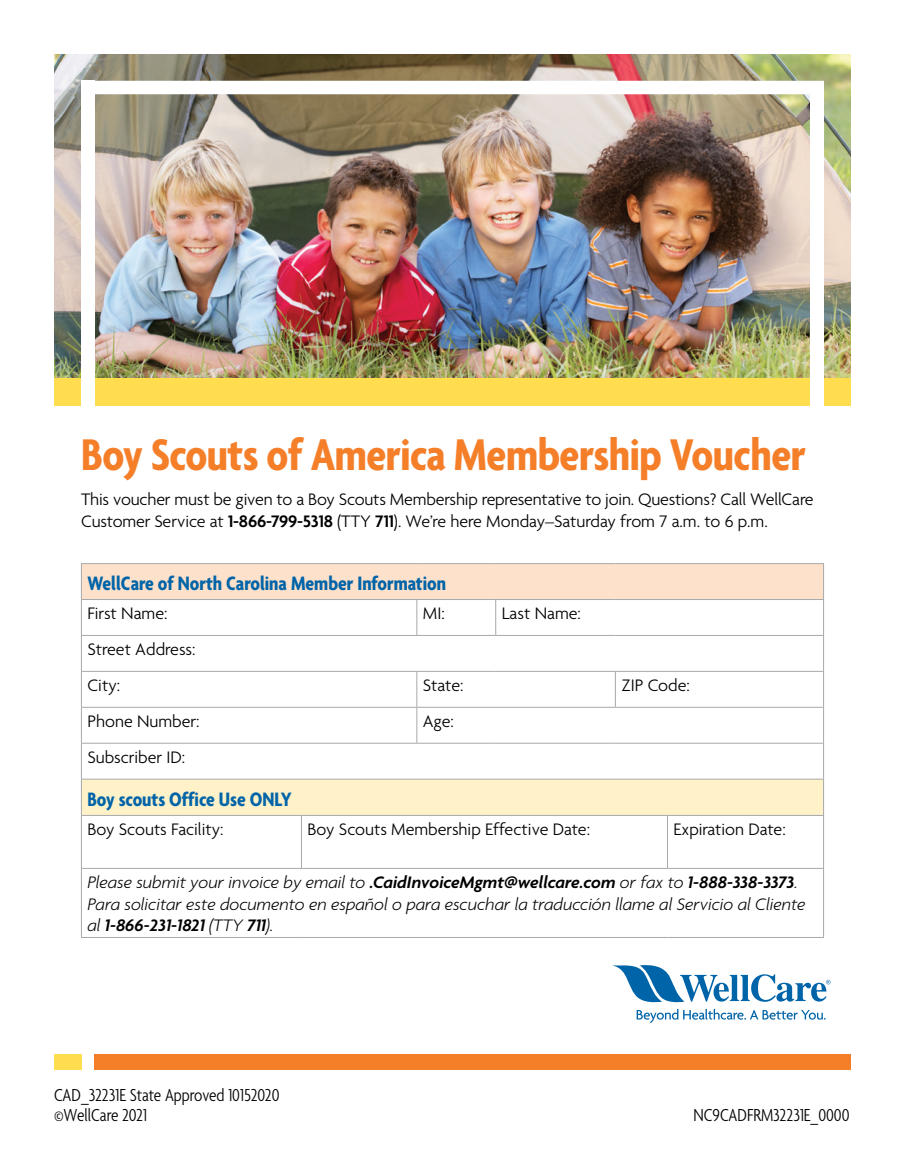
<style>
.page{position:relative;width:905px;height:1175px;background:#fff}
.page>*{position:absolute;margin:0;border:0;box-sizing:border-box;transform-origin:0 0}
.t1{font:700 condensed 48px "Agenda";letter-spacing:-.01em;color:#f57e29}
.t2{font:700 condensed 21px "Agenda";color:#0064a8}
.t3{font:300 condensed 18.75px/19.5px "Agenda";color:#000}
.t4{font:300 18px/21.6px "Agenda";letter-spacing:-.005em;color:#000}
.t5{font:italic 300 18px/21.6px "Agenda";color:#000}
.s1{font-weight:600}
</style>
<div class="page">
<svg style="left:612px;top:965px;width:218px;height:37px"></svg>
<svg style="left:636px;top:1009px;width:189px;height:14px"></svg>
<div style="left:94px;top:1054px;width:756px;height:15px;background:#f57e29"></div>
<div style="left:54px;top:1054px;width:27px;height:15px;background:#ffdd4f"></div>
<img style="left:54px;top:54px;width:796px;height:324px">
<svg style="left:94px;top:81px;width:716px;height:14px"></svg>
<div style="left:81px;top:779px;width:742px;height:36px;background:#fff2c9"></div>
<hr style="left:81px;top:815px;width:1px;height:53px;background:#a7a9ac">
<hr style="left:301px;top:815px;width:1px;height:53px;background:#a7a9ac">
<hr style="left:667px;top:815px;width:1px;height:53px;background:#a7a9ac">
<hr style="left:823px;top:815px;width:1px;height:53px;background:#a7a9ac">
<hr style="left:81px;top:868px;width:220px;height:1px;background:#a7a9ac">
<hr style="left:81px;top:868px;width:1px;height:69px;background:#a7a9ac">
<hr style="left:301px;top:868px;width:366px;height:1px;background:#a7a9ac">
<hr style="left:667px;top:868px;width:157px;height:1px;background:#a7a9ac">
<hr style="left:823px;top:868px;width:1px;height:69px;background:#a7a9ac">
<hr style="left:81px;top:937px;width:220px;height:1px;background:#a7a9ac">
<hr style="left:301px;top:937px;width:366px;height:1px;background:#a7a9ac">
<hr style="left:667px;top:937px;width:157px;height:1px;background:#a7a9ac">
<hr style="left:81px;top:779px;width:1px;height:36px;background:#a7a9ac">
<hr style="left:823px;top:779px;width:1px;height:36px;background:#a7a9ac">
<hr style="left:81px;top:815px;width:220px;height:1px;background:#a7a9ac">
<hr style="left:301px;top:815px;width:366px;height:1px;background:#a7a9ac">
<hr style="left:667px;top:815px;width:157px;height:1px;background:#a7a9ac">
<div style="left:54px;top:378px;width:796px;height:27px;background:#ffdd4f"></div>
<div style="left:81px;top:563px;width:742px;height:36px;background:#fee1ca"></div>
<hr style="left:81px;top:563px;width:336px;height:1px;background:#a7a9ac">
<hr style="left:81px;top:564px;width:1px;height:35px;background:#a7a9ac">
<hr style="left:417px;top:563px;width:78px;height:1px;background:#a7a9ac">
<hr style="left:495px;top:563px;width:120px;height:1px;background:#a7a9ac">
<hr style="left:615px;top:563px;width:209px;height:1px;background:#a7a9ac">
<hr style="left:823px;top:564px;width:1px;height:35px;background:#a7a9ac">
<hr style="left:81px;top:599px;width:336px;height:1px;background:#a7a9ac">
<hr style="left:81px;top:600px;width:1px;height:35px;background:#a7a9ac">
<hr style="left:417px;top:599px;width:78px;height:1px;background:#a7a9ac">
<hr style="left:416px;top:600px;width:1px;height:35px;background:#a7a9ac">
<hr style="left:495px;top:599px;width:120px;height:1px;background:#a7a9ac">
<hr style="left:495px;top:600px;width:1px;height:35px;background:#a7a9ac">
<hr style="left:615px;top:599px;width:209px;height:1px;background:#a7a9ac">
<hr style="left:823px;top:600px;width:1px;height:35px;background:#a7a9ac">
<hr style="left:81px;top:635px;width:336px;height:1px;background:#a7a9ac">
<hr style="left:81px;top:636px;width:1px;height:35px;background:#a7a9ac">
<hr style="left:417px;top:635px;width:78px;height:1px;background:#a7a9ac">
<hr style="left:495px;top:635px;width:120px;height:1px;background:#a7a9ac">
<hr style="left:615px;top:635px;width:209px;height:1px;background:#a7a9ac">
<hr style="left:823px;top:636px;width:1px;height:35px;background:#a7a9ac">
<hr style="left:81px;top:671px;width:336px;height:1px;background:#a7a9ac">
<hr style="left:81px;top:671px;width:1px;height:36px;background:#a7a9ac">
<hr style="left:417px;top:671px;width:78px;height:1px;background:#a7a9ac">
<hr style="left:416px;top:671px;width:1px;height:36px;background:#a7a9ac">
<hr style="left:495px;top:671px;width:120px;height:1px;background:#a7a9ac">
<hr style="left:615px;top:671px;width:209px;height:1px;background:#a7a9ac">
<hr style="left:615px;top:671px;width:1px;height:36px;background:#a7a9ac">
<hr style="left:823px;top:671px;width:1px;height:36px;background:#a7a9ac">
<hr style="left:81px;top:707px;width:336px;height:1px;background:#a7a9ac">
<hr style="left:81px;top:707px;width:1px;height:36px;background:#a7a9ac">
<hr style="left:417px;top:707px;width:78px;height:1px;background:#a7a9ac">
<hr style="left:416px;top:707px;width:1px;height:36px;background:#a7a9ac">
<hr style="left:495px;top:707px;width:120px;height:1px;background:#a7a9ac">
<hr style="left:615px;top:707px;width:209px;height:1px;background:#a7a9ac">
<hr style="left:823px;top:707px;width:1px;height:36px;background:#a7a9ac">
<hr style="left:81px;top:743px;width:336px;height:1px;background:#a7a9ac">
<hr style="left:81px;top:743px;width:1px;height:35px;background:#a7a9ac">
<hr style="left:417px;top:743px;width:78px;height:1px;background:#a7a9ac">
<hr style="left:495px;top:743px;width:120px;height:1px;background:#a7a9ac">
<hr style="left:615px;top:743px;width:209px;height:1px;background:#a7a9ac">
<hr style="left:823px;top:743px;width:1px;height:35px;background:#a7a9ac">
<hr style="left:81px;top:778px;width:336px;height:1px;background:#a7a9ac">
<hr style="left:417px;top:778px;width:78px;height:1px;background:#a7a9ac">
<hr style="left:495px;top:778px;width:120px;height:1px;background:#a7a9ac">
<hr style="left:615px;top:778px;width:209px;height:1px;background:#a7a9ac">
<div style="left:810px;top:81px;width:14px;height:325px;background:#fff"></div>
<div style="left:81px;top:81px;width:13px;height:326px;background:#fff"></div>
<h1 class="t1" style="left:81px;top:426px;width:726px">Boy Scouts of America Membership Voucher</h1>
<p class="t4" style="left:81px;top:488px;width:734px">This voucher must be given to a Boy Scouts Membership representative to join. Questions? Call WellCare<br>Customer Service at <span class="s1">1-866-799-5318</span> (TTY <span class="s1">711</span>). We’re here Monday–Saturday from 7 a.m. to 6 p.m.</p>
<p class="t2" style="left:87px;top:570px;width:360px">WellCare of North Carolina Member Information</p>
<p class="t4" style="left:87px;top:602px;width:81px">First Name:</p>
<p class="t4" style="left:423px;top:602px;width:23px">MI:</p>
<p class="t4" style="left:501px;top:602px;width:81px">Last Name:</p>
<p class="t4" style="left:87px;top:631px;width:109px;line-height:35.8px">Street Address:<br>City:</p>
<p class="t4" style="left:423px;top:674px;width:42px">State:</p>
<p class="t4" style="left:621px;top:674px;width:70px">ZIP Code:</p>
<p class="t4" style="left:87px;top:710px;width:114px">Phone Number:</p>
<p class="t4" style="left:423px;top:710px;width:33px">Age:</p>
<p class="t4" style="left:87px;top:746px;width:99px">Subscriber ID:</p>
<p class="t2" style="left:87px;top:786px;width:206px">Boy scouts Office Use ONLY</p>
<p class="t4" style="left:87px;top:818px;width:138px">Boy Scouts Facility:</p>
<p class="t4" style="left:307px;top:818px;width:284px">Boy Scouts Membership Effective Date:</p>
<p class="t4" style="left:673px;top:818px;width:114px">Expiration Date:</p>
<p class="t5" style="left:87px;top:871px;width:719px">Please submit your invoice by email to <span class="s1">.CaidInvoiceMgmt@wellcare.com</span> or fax to <span class="s1">1-888-338-3373</span>.<br>Para solicitar este documento en español o para escuchar la traducción llame al Servicio al Cliente al <span class="s1">1-866-231-1821</span> (TTY <span class="s1">711</span>).</p>
<p class="t3" style="left:54px;top:1085px;width:227px">CAD_32231E State Approved 10152020 ©WellCare 2021</p>
<p class="t3" style="left:693px;top:1104px;width:158px">NC9CADFRM32231E_0000</p>
</div>
